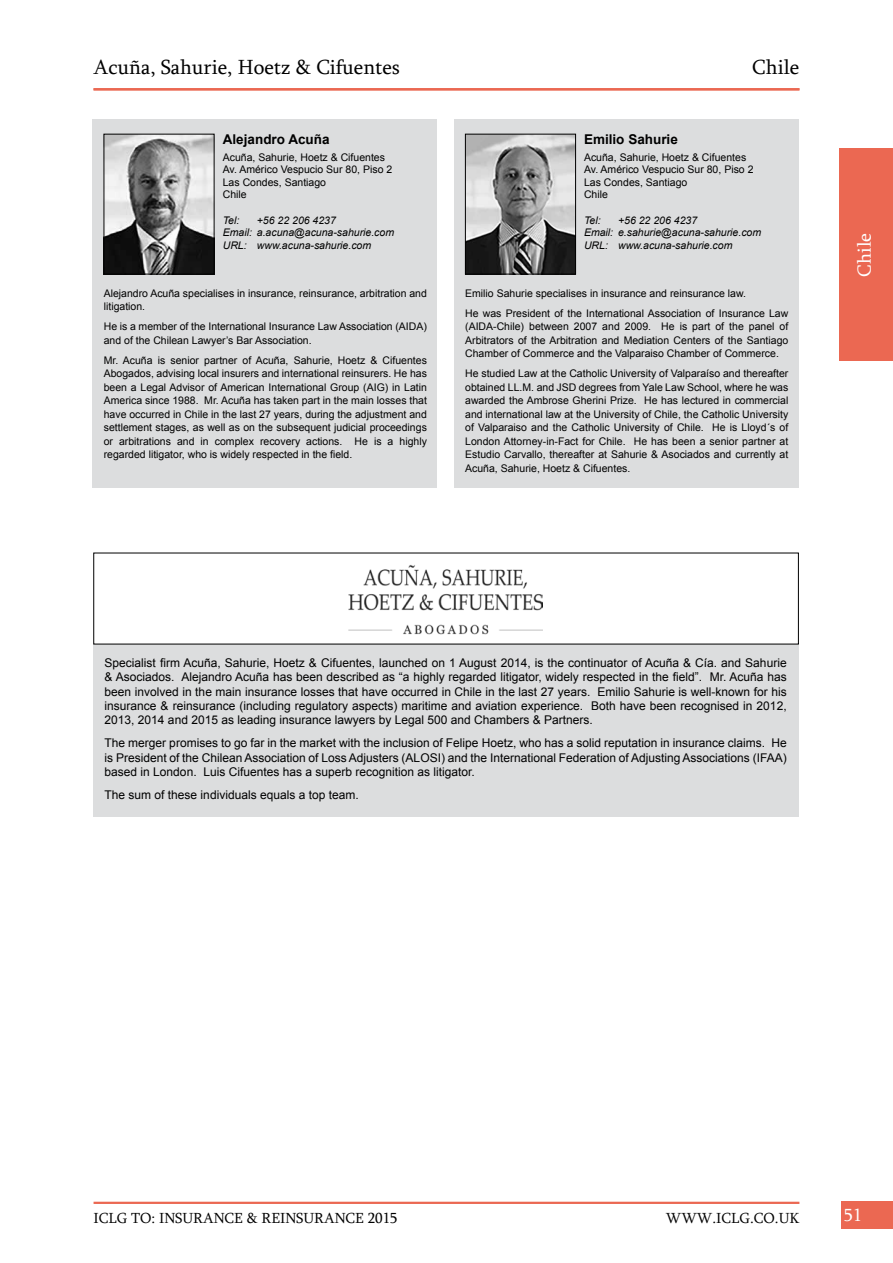
<style>
.page{position:relative;width:893px;height:1263px;background:#fff}
.page>*{position:absolute;margin:0;border:0;box-sizing:border-box;transform-origin:0 0}
.t1{font:21px "Sylfaen";color:#000}
.t2{font:19.5px "Sylfaen";color:#fff}
.t3{font:18px "Sylfaen";color:#fff}
.t4{font:15px "Sylfaen";color:#000}
.t5{font:700 13.5px "Arial";color:#000}
.t6{font:12px/14.4px "Arial";color:#000;text-align:justify}
.t7{font:10.5px/13.5px "Arial";color:#000}
.t8{font:italic 10.5px/12.6px "Arial";color:#000}
</style>
<div class="page">
<div style="left:841px;top:1201px;width:52px;height:28px;background:#eb6852"></div>
<hr style="left:94px;top:1202px;width:705px;height:2px;background:#eb6852">
<div style="left:840px;top:148px;width:53px;height:213px;background:#eb6852"></div>
<div style="left:94px;top:644px;width:705px;height:172px;background:#dcddde"></div>
<img style="left:349px;top:565px;width:193px;height:70px">
<div style="left:93px;top:119px;width:344px;height:368px;background:#dcddde"></div>
<div style="left:454px;top:119px;width:345px;height:368px;background:#dcddde"></div>
<img style="left:106px;top:136px;width:106px;height:136px">
<div style="left:104px;top:134px;width:110px;height:140px;border:1px solid #000"></div>
<img style="left:467px;top:136px;width:107px;height:136px">
<div style="left:465px;top:134px;width:111px;height:140px;border:1px solid #000"></div>
<hr style="left:94px;top:88px;width:705px;height:2px;background:#eb6852">
<h1 class="t1" style="left:94px;top:53px;width:308px">Acuña, Sahurie, Hoetz &amp; Cifuentes</h1>
<h1 class="t1" style="left:752px;top:53px;width:49px">Chile</h1>
<p class="t5" style="left:223px;top:130px;width:108px">Alejandro Acuña</p>
<p class="t7" style="left:223px;top:151px;width:171px;line-height:12.6px">Acuña, Sahurie, Hoetz &amp; Cifuentes<br>Av. Américo Vespucio Sur 80, Piso 2<br>Las Condes, Santiago<br>Chile</p>
<p class="t8" style="left:223px;top:214px;width:18px">Tel:</p>
<p class="t8" style="left:223px;top:214px;width:173px;text-indent:34px">+56 22 206 4237<br>Email: a.acuna@acuna-sahurie.com<br>URL: www.acuna-sahurie.com</p>
<p class="t7" style="left:104px;top:286px;width:325px">Alejandro Acuña specialises in insurance, reinsurance, arbitration and litigation.</p>
<p class="t7" style="left:104px;top:320px;width:325px">He is a member of the International Insurance Law Association (AIDA) and of the Chilean Lawyer’s Bar Association.</p>
<p class="t7" style="left:104px;top:353px;width:325px;text-align:justify">Mr. Acuña is senior partner of Acuña, Sahurie, Hoetz &amp; Cifuentes Abogados, advising local insurers and international reinsurers. He has been a Legal Advisor of American International Group (AIG) in Latin America since 1988. Mr. Acuña has taken part in the main losses that have occurred in Chile in the last 27 years, during the adjustment and settlement stages, as well as on the subsequent judicial proceedings or arbitrations and in complex recovery actions. He is a highly regarded litigator, who is widely respected in the field.</p>
<p class="t5" style="left:584px;top:130px;width:95px">Emilio Sahurie</p>
<p class="t7" style="left:584px;top:151px;width:171px;line-height:12.6px">Acuña, Sahurie, Hoetz &amp; Cifuentes<br>Av. Américo Vespucio Sur 80, Piso 2<br>Las Condes, Santiago<br>Chile</p>
<p class="t8" style="left:584px;top:214px;width:18px">Tel:</p>
<p class="t8" style="left:584px;top:214px;width:179px;text-indent:34px">+56 22 206 4237<br>Email: e.sahurie@acuna-sahurie.com<br>URL: www.acuna-sahurie.com</p>
<p class="t7" style="left:465px;top:283px;width:325px;line-height:20px">Emilio Sahurie specialises in insurance and reinsurance law.<br>He was President of the International Association of Insurance Law</p>
<p class="t7" style="left:465px;top:320px;width:325px;text-align:justify">(AIDA-Chile) between 2007 and 2009. He is part of the panel of Arbitrators of the Arbitration and Mediation Centers of the Santiago Chamber of Commerce and the Valparaiso Chamber of Commerce.</p>
<p class="t7" style="left:465px;top:367px;width:325px;text-align:justify">He studied Law at the Catholic University of Valparaíso and thereafter obtained LL.M. and JSD degrees from Yale Law School, where he was awarded the Ambrose Gherini Prize. He has lectured in commercial and international law at the University of Chile, the Catholic University of Valparaiso and the Catholic University of Chile. He is Lloyd´s of London Attorney-in-Fact for Chile. He has been a senior partner at Estudio Carvallo, thereafter at Sahurie &amp; Asociados and currently at Acuña, Sahurie, Hoetz &amp; Cifuentes.</p>
<h2 class="t2" style="left:851px;top:277px;width:45px;rotate:-90deg">Chile</h2>
<p class="t6" style="left:105px;top:655px;width:684px">Specialist firm Acuña, Sahurie, Hoetz &amp; Cifuentes, launched on 1 August 2014, is the continuator of Acuña &amp; Cía. and Sahurie &amp; Asociados. Alejandro Acuña has been described as “a highly regarded litigator, widely respected in the field”. Mr. Acuña has been involved in the main insurance losses that have occurred in Chile in the last 27 years. Emilio Sahurie is well-known for his insurance &amp; reinsurance (including regulatory aspects) maritime and aviation experience. Both have been recognised in 2012, 2013, 2014 and 2015 as leading insurance lawyers by Legal 500 and Chambers &amp; Partners.</p>
<p class="t6" style="left:105px;top:736px;width:684px">The merger promises to go far in the market with the inclusion of Felipe Hoetz, who has a solid reputation in insurance claims. He is President of the Chilean Association of Loss Adjusters (ALOSI) and the International Federation of Adjusting Associations (IFAA) based in London. Luis Cifuentes has a superb recognition as litigator.</p>
<p class="t6" style="left:105px;top:788px;width:256px">The sum of these individuals equals a top team.</p>
<h3 class="t4" style="left:94px;top:1208px;width:306px">ICLG TO: INSURANCE &amp; REINSURANCE 2015</h3>
<h3 class="t4" style="left:666px;top:1208px;width:135px">WWW.ICLG.CO.UK</h3>
<h3 class="t3" style="left:844px;top:1202px;width:19px">51</h3>
</div>
